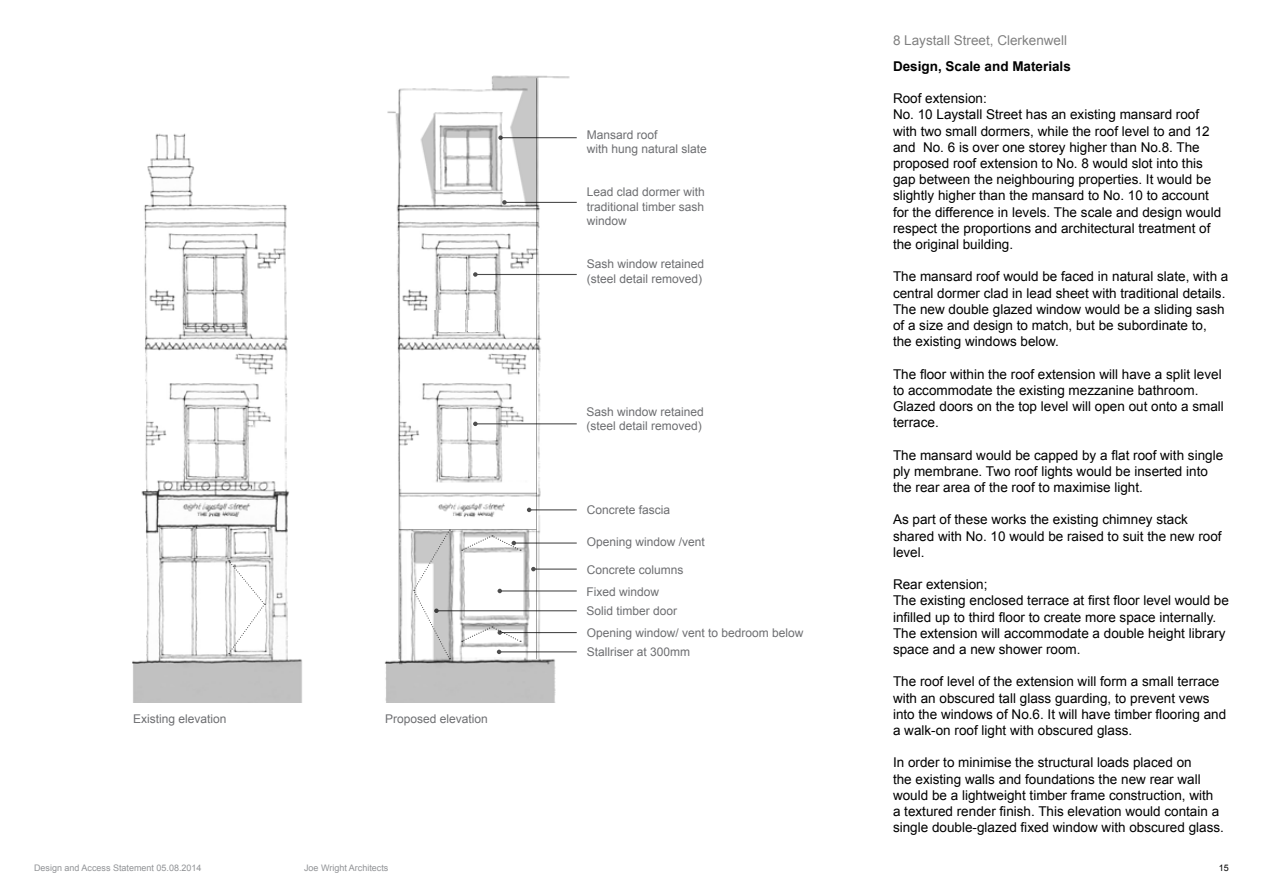
<style>
.page{position:relative;width:1263px;height:893px;background:#fff}
.page>*{position:absolute;margin:0;border:0;box-sizing:border-box;transform-origin:0 0}
.t1{font:13.5px/16.2px "Arial";color:#000}
.t2{font:700 13.5px "Arial";color:#000}
.t3{font:12px/14.4px "Arial";color:#6d6e71}
.t4{font:9px "Arial";color:#919396}
.t5{font:9px "Arial";color:#000}
</style>
<div class="page">
<img style="left:132px;top:75px;width:445px;height:628px">
<img style="left:431px;top:310px;width:76px;height:20px">
<hr style="left:501px;top:137px;width:76px;height:1px;background:#000">
<svg style="left:498px;top:135px;width:5px;height:5px"></svg>
<hr style="left:504px;top:202px;width:73px;height:1px;background:#000">
<svg style="left:502px;top:200px;width:5px;height:5px"></svg>
<hr style="left:475px;top:274px;width:102px;height:1px;background:#000">
<svg style="left:473px;top:272px;width:5px;height:5px"></svg>
<hr style="left:475px;top:423px;width:102px;height:1px;background:#000">
<svg style="left:473px;top:422px;width:5px;height:4px"></svg>
<hr style="left:529px;top:509px;width:48px;height:1px;background:#000">
<svg style="left:527px;top:508px;width:4px;height:4px"></svg>
<hr style="left:514px;top:542px;width:63px;height:2px;background:#000">
<hr style="left:399px;top:529px;width:137px;height:1px;background:#000">
<hr style="left:399px;top:493px;width:138px;height:1px;background:#000">
<hr style="left:536px;top:78px;width:1px;height:581px;background:#000">
<hr style="left:399px;top:90px;width:1px;height:569px;background:#000">
<hr style="left:533px;top:568px;width:44px;height:2px;background:#000">
<svg style="left:531px;top:567px;width:5px;height:4px"></svg>
<hr style="left:500px;top:590px;width:77px;height:1px;background:#000">
<svg style="left:497px;top:589px;width:5px;height:4px"></svg>
<hr style="left:500px;top:632px;width:77px;height:1px;background:#000">
<hr style="left:436px;top:610px;width:141px;height:1px;background:#000">
<hr style="left:499px;top:651px;width:78px;height:1px;background:#000">
<svg style="left:497px;top:650px;width:4px;height:4px"></svg>
<div style="left:439px;top:313px;width:26px;height:19px;background:#fff"></div>
<div style="left:469px;top:320px;width:24px;height:12px;background:#fff"></div>
<svg style="left:228px;top:560px;width:37px;height:94px"></svg>
<svg style="left:413px;top:530px;width:37px;height:129px"></svg>
<svg style="left:462px;top:535px;width:59px;height:16px"></svg>
<svg style="left:462px;top:626px;width:59px;height:16px"></svg>
<p class="t3" style="left:133px;top:712px;width:95px">Existing elevation</p>
<p class="t3" style="left:385px;top:712px;width:104px">Proposed elevation</p>
<p class="t3" style="left:587px;top:128px;width:122px">Mansard roof<br>with hung natural slate</p>
<p class="t3" style="left:587px;top:185px;width:120px;text-align:justify">Lead clad dormer with traditional timber sash window</p>
<p class="t3" style="left:587px;top:257px;width:119px">Sash window retained (steel detail removed)</p>
<p class="t3" style="left:586px;top:404px;width:119px">Sash window retained (steel detail removed)</p>
<p class="t3" style="left:587px;top:503px;width:85px">Concrete fascia</p>
<p class="t3" style="left:587px;top:535px;width:120px">Opening window /vent</p>
<p class="t3" style="left:586px;top:559px;width:99px;line-height:21.9px">Concrete columns<br>Fixed window</p>
<p class="t3" style="left:586px;top:600px;width:219px;line-height:21.9px">Solid timber door<br>Opening window/ vent to bedroom below</p>
<p class="t3" style="left:587px;top:645px;width:105px">Stallriser at 300mm</p>
<p class="t1" style="left:893px;top:32px;width:176px">8 Laystall Street, Clerkenwell</p>
<p class="t2" style="left:893px;top:57px;width:179px">Design, Scale and Materials</p>
<p class="t1" style="left:893px;top:90px;width:330px">Roof extension:<br>No. 10 Laystall Street has an existing mansard roof with two small dormers, while the roof level to and 12 and No. 6 is over one storey higher than No.8. The proposed roof extension to No. 8 would slot into this gap between the neighbouring properties. It would be slightly higher than the mansard to No. 10 to account for the difference in levels. The scale and design would respect the proportions and architectural treatment of the original building.</p>
<p class="t1" style="left:893px;top:269px;width:337px">The mansard roof would be faced in natural slate, with a central dormer clad in lead sheet with traditional details.<br>The new double glazed window would be a sliding sash of a size and design to match, but be subordinate to, the existing windows below.</p>
<p class="t1" style="left:893px;top:366px;width:332px">The floor within the roof extension will have a split level to accommodate the existing mezzanine bathroom.<br>Glazed doors on the top level will open out onto a small terrace.</p>
<p class="t1" style="left:893px;top:447px;width:332px">The mansard would be capped by a flat roof with single ply membrane. Two roof lights would be inserted into the rear area of the roof to maximise light.</p>
<p class="t1" style="left:893px;top:512px;width:330px">As part of these works the existing chimney stack shared with No. 10 would be raised to suit the new roof level.</p>
<p class="t1" style="left:893px;top:576px;width:337px">Rear extension;<br>The existing enclosed terrace at first floor level would be infilled up to third floor to create more space internally.<br>The extension will accommodate a double height library space and a new shower room.</p>
<p class="t1" style="left:893px;top:674px;width:335px">The roof level of the extension will form a small terrace with an obscured tall glass guarding, to prevent vews into the windows of No.6. It will have timber flooring and a walk-on roof light with obscured glass.</p>
<p class="t1" style="left:893px;top:755px;width:332px">In order to minimise the structural loads placed on<br>the existing walls and foundations the new rear wall would be a lightweight timber frame construction, with a textured render finish. This elevation would contain a single double-glazed fixed window with obscured glass.</p>
<p class="t4" style="left:34px;top:862px;width:169px">Design and Access Statement 05.08.2014</p>
<p class="t4" style="left:304px;top:862px;width:86px">Joe Wright Architects</p>
<p class="t5" style="left:1219px;top:862px;width:12px">15</p>
</div>
